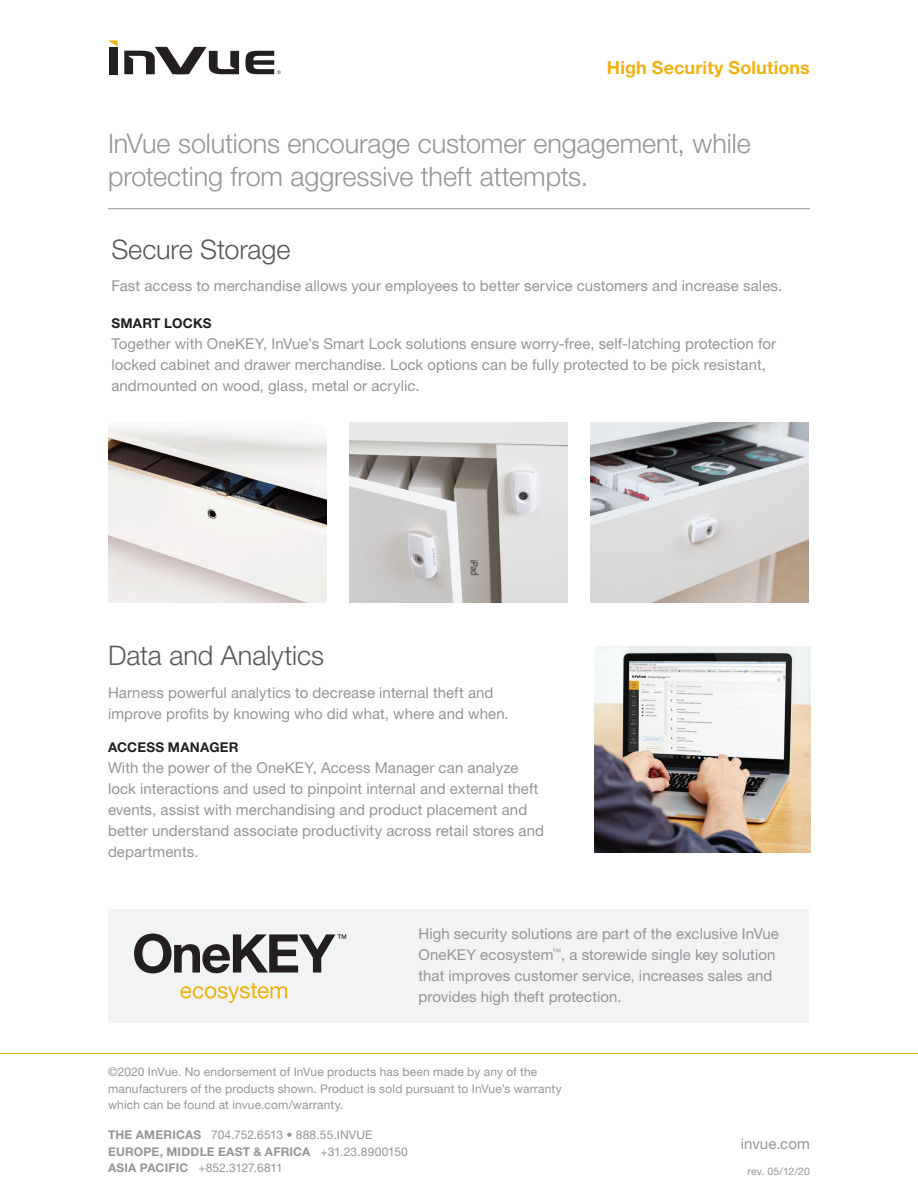
<style>
.page{position:relative;width:918px;height:1188px;background:#fff}
.page>*{position:absolute;margin:0;border:0;box-sizing:border-box;transform-origin:0 0}
.t1{font:300 27px/32.4px "Helvetica Neue LT Std";letter-spacing:-.005em;color:#939598}
.t2{font:300 27px "Helvetica Neue LT Std";letter-spacing:-.005em;color:#57585a}
.t3{font:700 18px "Helvetica Neue LT Std";letter-spacing:.005em;color:#efb211}
.t4{font:15px/21px "Helvetica Neue LT Std";letter-spacing:.005em;color:#939598}
.t5{font:700 13.5px "Helvetica Neue LT Std";letter-spacing:.015em;color:#231f20}
.t6{font:12px/16.5px "Helvetica Neue LT Std";letter-spacing:.015em;color:#939598}
.t7{font:700 12px "Helvetica Neue LT Std";letter-spacing:.02em;color:#939598}
.t8{font:12px "Helvetica Neue LT Std";letter-spacing:-.015em;color:#939598}
.t9{font:10.5px "Helvetica Neue LT Std";letter-spacing:.005em;color:#939598}
.s1{font-weight:700}
.s2{font-weight:400}
</style>
<div class="page">
<div style="left:109px;top:909px;width:700px;height:113px;background:#f2f3f4"></div>
<div style="left:109px;top:47px;width:9px;height:27px;background:#231f20"></div>
<svg style="left:124px;top:47px;width:115px;height:27px"></svg>
<svg style="left:108px;top:40px;width:10px;height:6px"></svg>
<svg style="left:246px;top:51px;width:35px;height:23px"></svg>
<hr style="left:108px;top:208px;width:702px;height:1px;background:#939598">
<hr style="left:0;top:1053px;width:918px;height:1px;background:#efb211">
<img style="left:109px;top:428px;width:218px;height:175px">
<img style="left:349px;top:422px;width:218px;height:181px">
<img style="left:590px;top:422px;width:218px;height:181px">
<img style="left:594px;top:646px;width:216px;height:206px">
<svg style="left:134px;top:934px;width:212px;height:39px"></svg>
<svg style="left:180px;top:983px;width:107px;height:20px"></svg>
<p class="t3" style="left:607px;top:57px;width:205px">High Security Solutions</p>
<p class="t1" style="left:108px;top:127px;width:644px">InVue solutions encourage customer engagement, while protecting from aggressive theft attempts.</p>
<p class="t2" style="left:111px;top:233px;width:181px">Secure Storage</p>
<p class="t4" style="left:111px;top:275px;width:672px">Fast access to merchandise allows your employees to better service customers and increase sales.</p>
<p class="t5" style="left:111px;top:315px;width:102px">SMART LOCKS</p>
<p class="t4" style="left:111px;top:333px;width:666px">Together with OneKEY, InVue’s Smart Lock solutions ensure worry-free, self-latching protection for locked cabinet and drawer merchandise. Lock options can be fully protected to be pick resistant, andmounted on wood, glass, metal or acrylic.</p>
<p class="t2" style="left:108px;top:639px;width:218px">Data and Analytics</p>
<p class="t4" style="left:108px;top:682px;width:402px">Harness powerful analytics to decrease internal theft and improve profits by knowing who did what, where and when.</p>
<p class="t5" style="left:108px;top:739px;width:132px">ACCESS MANAGER</p>
<p class="t4" style="left:108px;top:757px;width:438px">With the power of the OneKEY, Access Manager can analyze lock interactions and used to pinpoint internal and external theft events, assist with merchandising and product placement and better understand associate productivity across retail stores and departments.</p>
<p class="t4" style="left:418px;top:923px;width:362px">High security solutions are part of the exclusive InVue OneKEY ecosystem<sup>™</sup>, a storewide single key solution that improves customer service, increases sales and provides high theft protection.</p>
<p class="t6" style="left:108px;top:1064px;width:455px">©2020 InVue. No endorsement of InVue products has been made by any of the manufacturers of the products shown. Product is sold pursuant to InVue’s warranty which can be found at invue.com/warranty.</p>
<p class="t6" style="left:108px;top:1127px;width:266px"><span class="s1">THE AMERICAS</span> 704.752.6513 • 888.55.INVUE</p>
<p class="t7" style="left:108px;top:1144px;width:301px">EUROPE, MIDDLE EAST &amp; AFRICA <span class="s2">+31.23.8900150</span></p>
<p class="t8" style="left:108px;top:1161px;width:176px"><span class="s1">ASIA PACIFIC</span> +852.3127.6811</p>
<p class="t4" style="left:741px;top:1133px;width:71px">invue.com</p>
<p class="t9" style="left:748px;top:1165px;width:64px">rev. 05/12/20</p>
</div>
